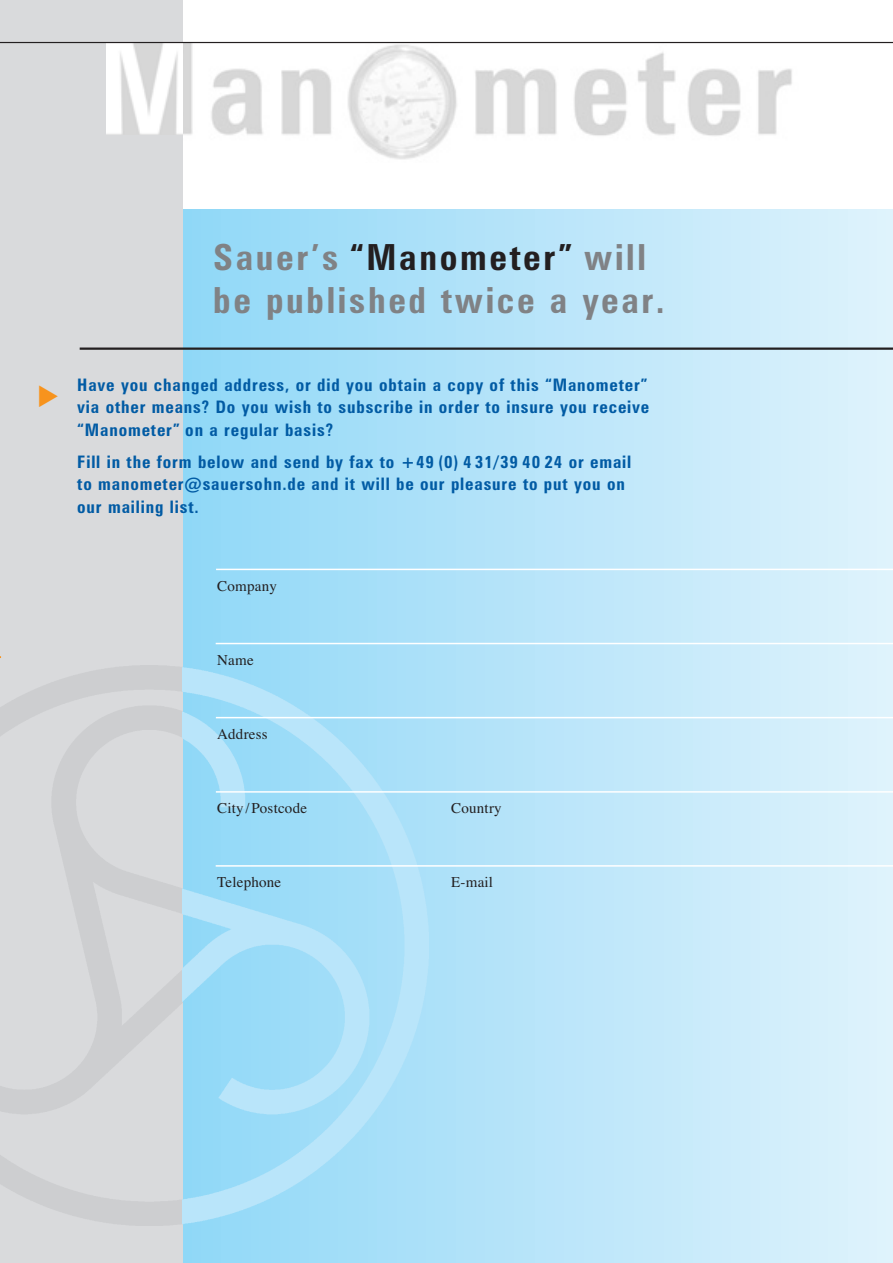
<style>
.page{position:relative;width:893px;height:1263px;background:#fff}
.page>*{position:absolute;margin:0;border:0;box-sizing:border-box;transform-origin:0 0}
.t1{font:700 condensed 36px/43.5px "Zurich BT";letter-spacing:.075em;color:#808285}
.t2{font:700 condensed 17.25px/22.2px "Zurich BT";letter-spacing:.05em;color:#015ba4;text-align:justify}
.t3{font:15px "Times";letter-spacing:.015em;color:#231f20}
.s1{color:#231f20}
</style>
<div class="page">
<img style="left:182px;top:44px;width:610px;height:119px">
<div style="left:167px;top:209px;width:725px;height:1054px;background:linear-gradient(to right,#8ed7f7,#dff2fc)"></div>
<div style="left:0;top:0;width:182px;height:1263px;background:#d9dadc"></div>
<img style="left:0;top:666px;width:429px;height:560px">
<hr style="left:216px;top:569px;width:676px;height:1px;background:#fff">
<hr style="left:80px;top:348px;width:812px;height:2px;background:#231f20">
<img style="left:107px;top:44px;width:75px;height:91px">
<hr style="left:0;top:42px;width:892px;height:1px;background:#231f20">
<hr style="left:216px;top:643px;width:676px;height:1px;background:#fff">
<hr style="left:216px;top:865px;width:676px;height:2px;background:#fff">
<hr style="left:216px;top:791px;width:676px;height:2px;background:#fff">
<hr style="left:216px;top:717px;width:676px;height:1px;background:#fff">
<h1 class="t1" style="left:213px;top:239px;width:453px">Sauer’s <span class="s1">“Manometer”</span> will be published twice a year.</h1>
<p class="t2" style="left:77px;top:376px;width:573px">Have you changed address, or did you obtain a copy of this “Manometer” via other means? Do you wish to subscribe in order to insure you receive “Manometer” on a regular basis?</p>
<p class="t2" style="left:77px;top:453px;width:555px;text-align:left">Fill in the form below and send by fax to +49 (0) 4 31/39 40 24 or email to manometer@sauersohn.de and it will be our pleasure to put you on our mailing list.</p>
<p class="t3" style="left:217px;top:580px;width:61px">Company</p>
<p class="t3" style="left:217px;top:655px;width:38px">Name</p>
<p class="t3" style="left:217px;top:729px;width:52px">Address</p>
<p class="t3" style="left:217px;top:803px;width:91px">City/Postcode</p>
<p class="t3" style="left:451px;top:803px;width:52px">Country</p>
<p class="t3" style="left:217px;top:877px;width:66px">Telephone</p>
<p class="t3" style="left:451px;top:877px;width:43px">E-mail</p>
</div>
